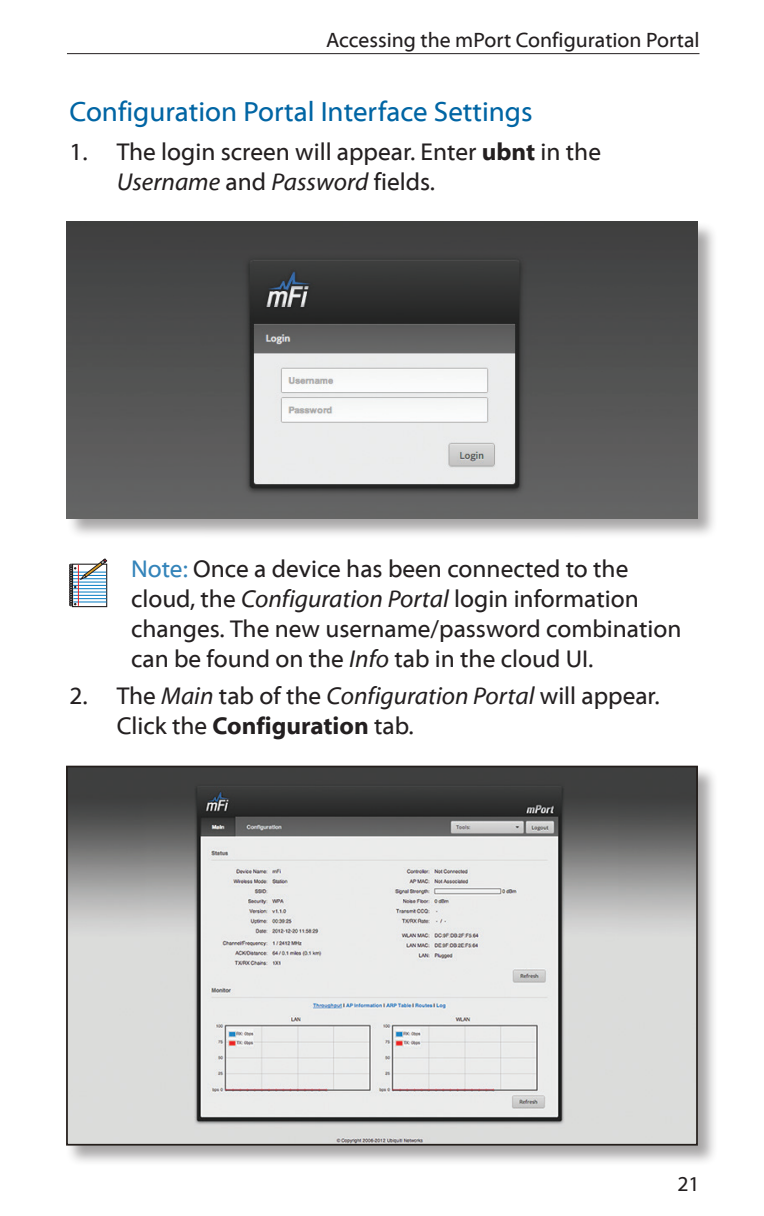
<style>
.page{position:relative;width:764px;height:1216px;background:#fff}
.page>*{position:absolute;margin:0;border:0;box-sizing:border-box;transform-origin:0 0}
.Heading_2{font:28px "Myriad Web Pro";color:#0065a4}
.Note{font:24.5px/29.8px "Myriad Web Pro";color:#231f20}
.t1{font:21px "Myriad Web Pro";color:#231f20}
.s1{font-weight:700}
.s2{font-style:italic}
.s3{color:#3484ba}
</style>
<div class="page">
<hr style="left:67px;top:53px;width:632px;height:1px;background:#231f20">
<div style="left:67px;top:222px;width:650px;height:317px;background:#231f20;opacity:.4"></div>
<img style="left:67px;top:222px;width:630px;height:296px">
<div style="left:72px;top:563px;width:35px;height:44px;border:1px solid #231f20"></div>
<svg style="left:69px;top:558px;width:38px;height:48px"></svg>
<div style="left:65px;top:764px;width:654px;height:402px;background:#231f20;opacity:.4"></div>
<img style="left:69px;top:768px;width:626px;height:374px">
<div style="left:66px;top:765px;width:632px;height:380px;border:2px solid #241e1b"></div>
<p class="t1" style="left:326px;top:28px;width:375px">Accessing the mPort Configuration Portal</p>
<p class="Heading_2" style="left:69px;top:96px;width:465px">Configuration Portal Interface Settings</p>
<p class="Note" style="left:117px;top:138px;width:486px;text-indent:-47px">1. The login screen will appear. Enter <span class="s1">ubnt</span> in the<br><span class="s2">Username</span> and <span class="s2">Password</span> fields.</p>
<p class="Note" style="left:131px;top:555px;width:552px"><span class="s3">Note:</span> Once a device has been connected to the cloud, the <span class="s2">Configuration Portal</span> login information changes. The new username/password combination can be found on the <span class="s2">Info</span> tab in the cloud UI.</p>
<p class="Note" style="left:117px;top:681px;width:545px;text-indent:-47px">2. The <span class="s2">Main</span> tab of the <span class="s2">Configuration Portal</span> will appear.<br>Click the <span class="s1">Configuration</span> tab.</p>
<p class="t1" style="left:677px;top:1172px;width:24px">21</p>
</div>
